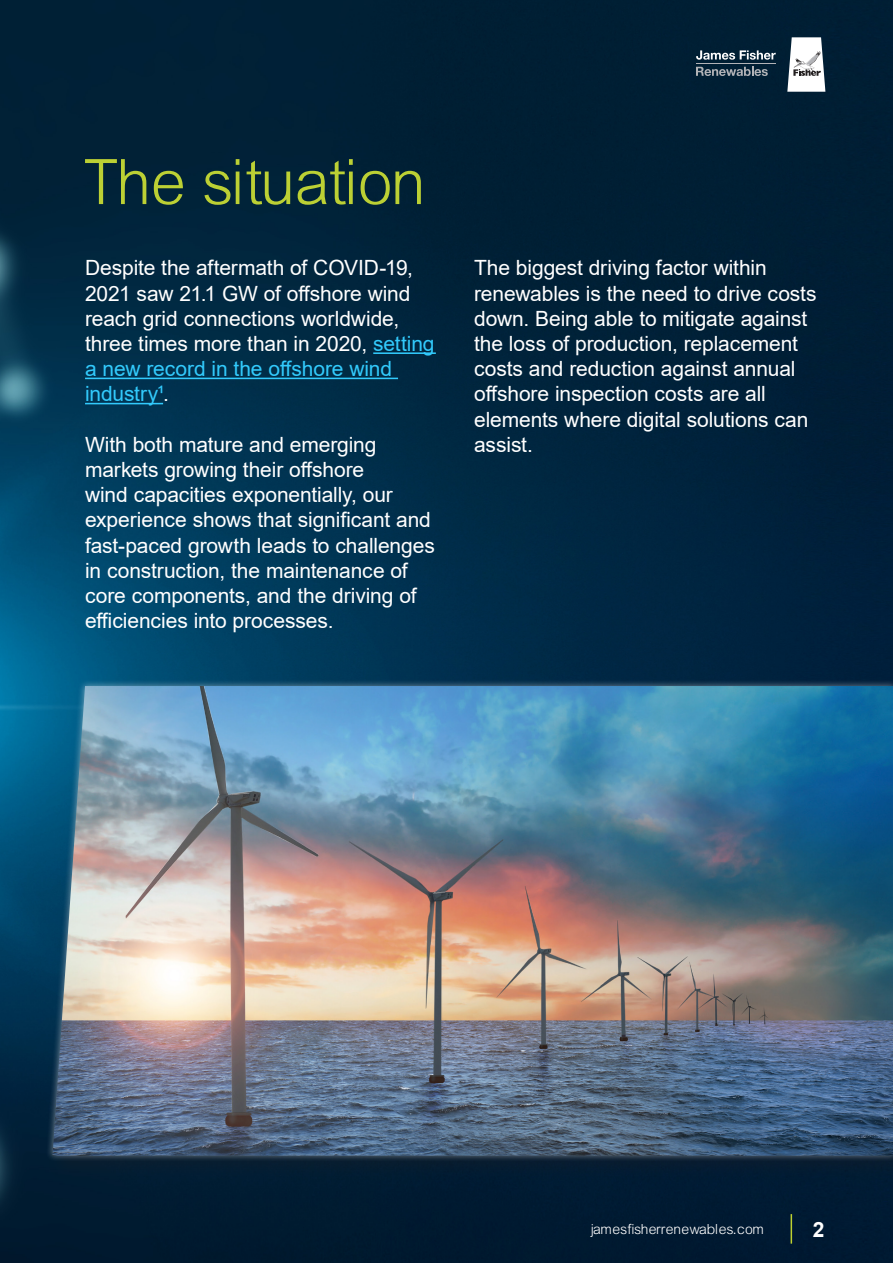
<style>
.page{position:relative;width:893px;height:1263px;background:#fff}
.page>*{position:absolute;margin:0;border:0;box-sizing:border-box;transform-origin:0 0}
.t1{font:67.5px "Arial Lgt";letter-spacing:-.015em;color:#bcd034}
.t2{font:21px/25.2px "Arial";letter-spacing:-.005em;color:#fff}
.t3{font:700 21px "Arial";color:#fff}
.t4{font:15px "Arial Lgt";color:#fff}
.s1{color:#32cafc}
</style>
<div class="page">
<img style="left:0;top:0;width:893px;height:1263px">
<svg style="left:696px;top:50px;width:80px;height:10px"></svg>
<hr style="left:696px;top:63px;width:80px;height:1px;background:#b2b3b7">
<svg style="left:787px;top:37px;width:38px;height:55px"></svg>
<svg style="left:696px;top:67px;width:72px;height:9px"></svg>
<hr style="left:373px;top:352px;width:63px;height:2px;background:#32cafc">
<hr style="left:85px;top:378px;width:313px;height:1px;background:#32cafc">
<hr style="left:85px;top:403px;width:78px;height:1px;background:#32cafc">
<div style="left:47px;top:683px;width:846px;height:498px;background:#031c32"></div>
<div style="left:46px;top:679px;width:847px;height:483px;background:#fff;opacity:.4"></div>
<img style="left:53px;top:686px;width:840px;height:469px">
<svg style="left:791px;top:1214px;width:1px;height:29px"></svg>
<p class="t1" style="left:85px;top:145px;width:347px">The situation</p>
<p class="t2" style="left:85px;top:255px;width:351px">Despite the aftermath of COVID-19,<br>2021 saw 21.1 GW of offshore wind reach grid connections worldwide, three times more than in 2020, <span class="s1">setting a new record in the offshore wind industry¹</span>.</p>
<p class="t2" style="left:85px;top:432px;width:351px">With both mature and emerging markets growing their offshore<br>wind capacities exponentially, our experience shows that significant and fast-paced growth leads to challenges in construction, the maintenance of core components, and the driving of efficiencies into processes.</p>
<p class="t2" style="left:474px;top:255px;width:344px">The biggest driving factor within renewables is the need to drive costs down. Being able to mitigate against the loss of production, replacement costs and reduction against annual offshore inspection costs are all elements where digital solutions can assist.</p>
<p class="t4" style="left:591px;top:1220px;width:176px">jamesfisherrenewables.com</p>
<p class="t3" style="left:813px;top:1215px;width:13px">2</p>
</div>
